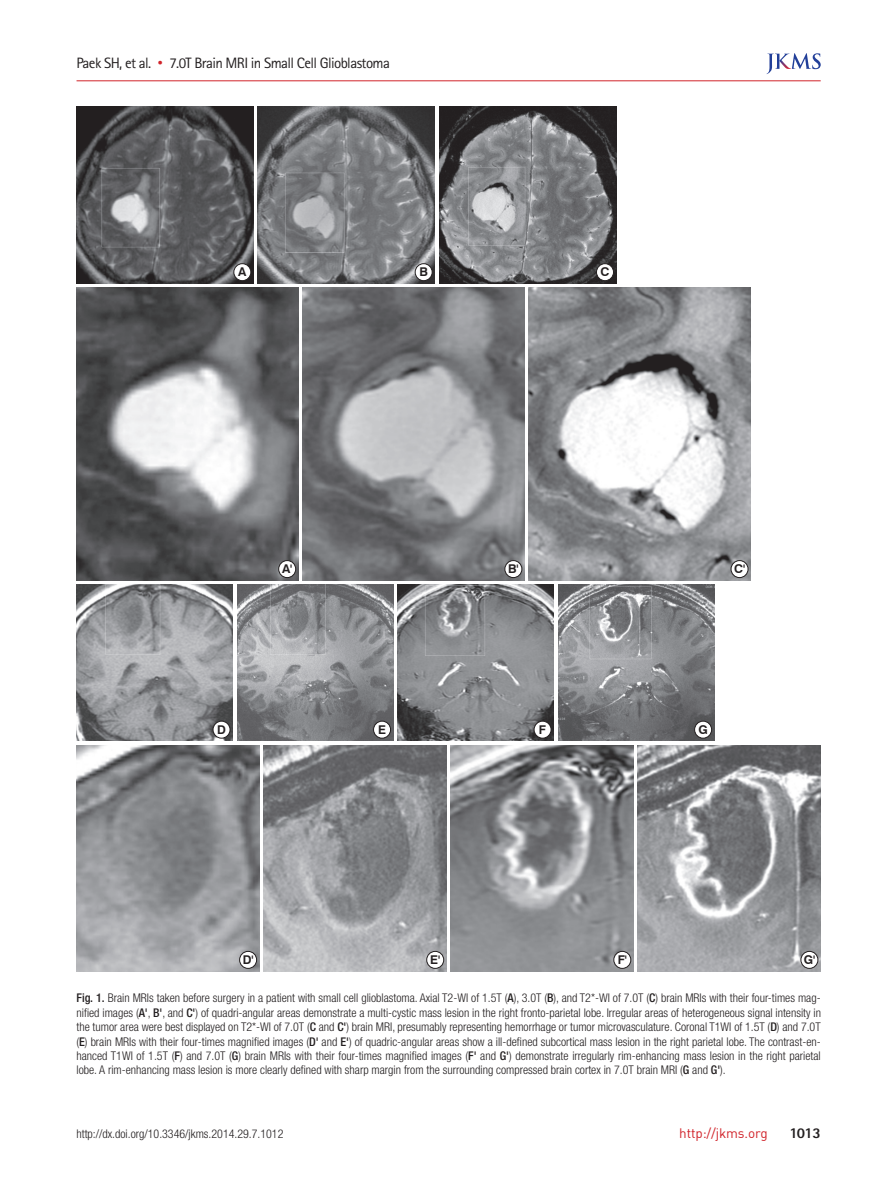
<style>
.page{position:relative;width:893px;height:1191px;background:#fff}
.page>*{position:absolute;margin:0;border:0;box-sizing:border-box;transform-origin:0 0}
.하시라{font:15px "Rotis Sans Serif Std";letter-spacing:-.04em;color:#231f20}
.t1{font:800 15px "Rotis Sans Serif Std";color:#231f20}
.t2{font:13.5px "Dinreg";letter-spacing:-.01em;color:#d1232a}
.t3{font:700 12.15px "Swiss 721 BT";color:#231f20}
.표_그림_캡션{font:300 condensed 12px/14.4px "Helvetica Neue LT Std";color:#231f20;text-align:justify}
.s1{font-family:"Dotum";color:#d1232a}
.s2{font-weight:500}
</style>
<div class="page">
<hr style="left:77px;top:80px;width:744px;height:1px;background:#d1232a">
<svg style="left:766px;top:53px;width:55px;height:21px"></svg>
<img style="left:77px;top:288px;width:221px;height:292px">
<img style="left:303px;top:288px;width:222px;height:292px">
<img style="left:529px;top:288px;width:222px;height:292px">
<div style="left:279px;top:560px;width:17px;height:17px;background:#fff;border-radius:50%"></div>
<div style="left:278px;top:560px;width:18px;height:18px;border:1px solid #231f20;border-radius:50%"></div>
<div style="left:505px;top:560px;width:17px;height:17px;background:#fff;border-radius:50%"></div>
<div style="left:505px;top:560px;width:17px;height:18px;border:1px solid #231f20;border-radius:50%"></div>
<div style="left:731px;top:560px;width:17px;height:17px;background:#fff;border-radius:50%"></div>
<div style="left:731px;top:560px;width:17px;height:18px;border:1px solid #231f20;border-radius:50%"></div>
<img style="left:77px;top:106px;width:177px;height:177px">
<img style="left:258px;top:106px;width:177px;height:177px">
<img style="left:439px;top:106px;width:177px;height:177px">
<div style="left:234px;top:264px;width:17px;height:17px;background:#fff;border-radius:50%"></div>
<div style="left:234px;top:263px;width:17px;height:18px;border:1px solid #231f20;border-radius:50%"></div>
<div style="left:415px;top:264px;width:17px;height:17px;background:#fff;border-radius:50%"></div>
<div style="left:415px;top:263px;width:17px;height:18px;border:1px solid #231f20;border-radius:50%"></div>
<div style="left:596px;top:264px;width:17px;height:17px;background:#fff;border-radius:50%"></div>
<div style="left:596px;top:263px;width:18px;height:18px;border:1px solid #231f20;border-radius:50%"></div>
<img style="left:77px;top:584px;width:156px;height:157px">
<img style="left:77px;top:745px;width:182px;height:226px">
<img style="left:264px;top:745px;width:182px;height:226px">
<img style="left:451px;top:745px;width:183px;height:226px">
<img style="left:638px;top:745px;width:183px;height:226px">
<img style="left:237px;top:584px;width:156px;height:157px">
<img style="left:398px;top:584px;width:156px;height:157px">
<img style="left:558px;top:584px;width:156px;height:157px">
<div style="left:213px;top:721px;width:17px;height:17px;background:#fff;border-radius:50%"></div>
<div style="left:213px;top:721px;width:17px;height:17px;border:1px solid #231f20;border-radius:50%"></div>
<div style="left:240px;top:951px;width:17px;height:17px;background:#fff;border-radius:50%"></div>
<div style="left:239px;top:951px;width:18px;height:17px;border:1px solid #231f20;border-radius:50%"></div>
<div style="left:427px;top:951px;width:17px;height:17px;background:#fff;border-radius:50%"></div>
<div style="left:426px;top:951px;width:18px;height:17px;border:1px solid #231f20;border-radius:50%"></div>
<div style="left:614px;top:951px;width:17px;height:17px;background:#fff;border-radius:50%"></div>
<div style="left:614px;top:951px;width:17px;height:17px;border:1px solid #231f20;border-radius:50%"></div>
<div style="left:801px;top:951px;width:17px;height:17px;background:#fff;border-radius:50%"></div>
<div style="left:801px;top:951px;width:17px;height:17px;border:1px solid #231f20;border-radius:50%"></div>
<div style="left:374px;top:721px;width:17px;height:17px;background:#fff;border-radius:50%"></div>
<div style="left:373px;top:721px;width:18px;height:17px;border:1px solid #231f20;border-radius:50%"></div>
<div style="left:534px;top:721px;width:17px;height:17px;background:#fff;border-radius:50%"></div>
<div style="left:534px;top:721px;width:17px;height:17px;border:1px solid #231f20;border-radius:50%"></div>
<div style="left:695px;top:721px;width:17px;height:17px;background:#fff;border-radius:50%"></div>
<div style="left:694px;top:721px;width:18px;height:17px;border:1px solid #231f20;border-radius:50%"></div>
<p class="하시라" style="left:77px;top:54px;width:315px">Paek SH, et al. <span class="s1">•</span> 7.0T Brain MRI in Small Cell Glioblastoma</p>
<p class="t3" style="left:238px;top:265px;width:10px">A</p>
<p class="t3" style="left:419px;top:265px;width:10px">B</p>
<p class="t3" style="left:600px;top:265px;width:10px">C</p>
<p class="t3" style="left:282px;top:561px;width:12px">A'</p>
<p class="t3" style="left:508px;top:561px;width:12px">B'</p>
<p class="t3" style="left:734px;top:561px;width:13px">C'</p>
<p class="t3" style="left:217px;top:722px;width:10px">D</p>
<p class="t3" style="left:378px;top:722px;width:9px">E</p>
<p class="t3" style="left:539px;top:722px;width:9px">F</p>
<p class="t3" style="left:698px;top:722px;width:11px">G</p>
<p class="t3" style="left:243px;top:952px;width:12px">D'</p>
<p class="t3" style="left:430px;top:952px;width:11px">E'</p>
<p class="t3" style="left:618px;top:952px;width:11px">F'</p>
<p class="t3" style="left:804px;top:952px;width:13px">G'</p>
<p class="표_그림_캡션" style="left:77px;top:990px;width:746px"><span class="s2">Fig. 1.</span> Brain MRIs taken before surgery in a patient with small cell glioblastoma. Axial T2-WI of 1.5T (<span class="s2">A</span>), 3.0T (<span class="s2">B</span>), and T2*-WI of 7.0T (<span class="s2">C</span>) brain MRIs with their four-times mag&shy;nified images (<span class="s2">A'</span>, <span class="s2">B'</span>, and <span class="s2">C'</span>) of quadri-angular areas demonstrate a multi-cystic mass lesion in the right fronto-parietal lobe. Irregular areas of heterogeneous signal intensity in the tumor area were best displayed on T2*-WI of 7.0T (<span class="s2">C</span> and <span class="s2">C'</span>) brain MRI, presumably representing hemorrhage or tumor microvasculature. Coronal T1WI of 1.5T (<span class="s2">D</span>) and 7.0T (<span class="s2">E</span>) brain MRIs with their four-times magnified images (<span class="s2">D'</span> and <span class="s2">E'</span>) of quadric-angular areas show a ill-defined subcortical mass lesion in the right parietal lobe. The contrast-en&shy;hanced T1WI of 1.5T (<span class="s2">F</span>) and 7.0T (<span class="s2">G</span>) brain MRIs with their four-times magnified images (<span class="s2">F'</span> and <span class="s2">G'</span>) demonstrate irregularly rim-enhancing mass lesion in the right parietal lobe. A rim-enhancing mass lesion is more clearly defined with sharp margin from the surrounding compressed brain cortex in 7.0T brain MRI (<span class="s2">G</span> and <span class="s2">G'</span>).</p>
<p class="표_그림_캡션" style="left:77px;top:1126px;width:208px">http://dx.doi.org/10.3346/jkms.2014.29.7.1012</p>
<p class="t2" style="left:679px;top:1124px;width:90px">http://jkms.org</p>
<p class="t1" style="left:790px;top:1123px;width:33px">1013</p>
</div>
